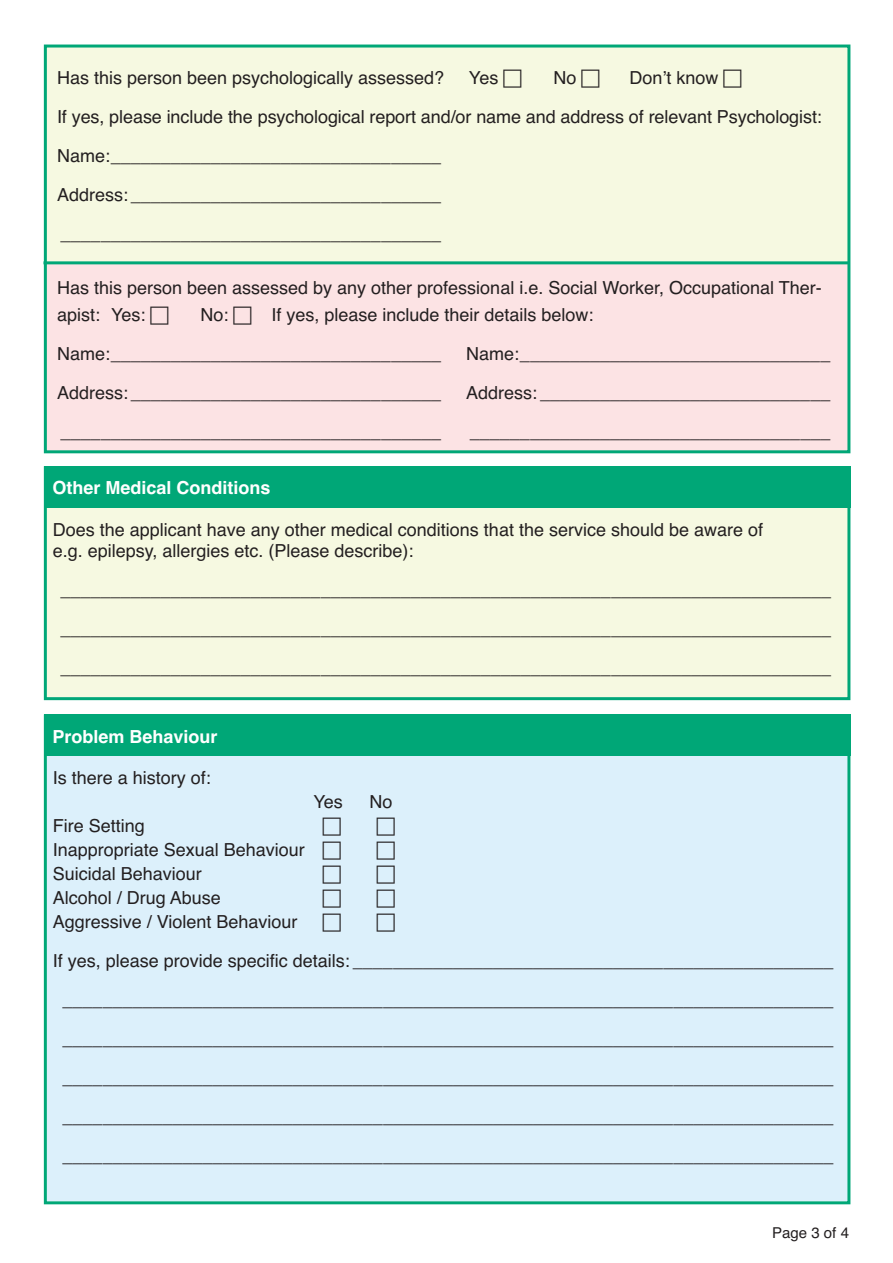
<style>
.page{position:relative;width:893px;height:1263px;background:#fff}
.page>*{position:absolute;margin:0;border:0;box-sizing:border-box;transform-origin:0 0}
.t1{font:18px/39px "Helvetica";color:#231f20}
.t2{font:700 18px "Helvetica";color:#fff}
.t3{font:15px "Helvetica";color:#231f20}
</style>
<div class="page">
<div style="left:45px;top:46px;width:803px;height:216px;background:#f6f9e1"></div>
<div style="left:45px;top:264px;width:803px;height:187px;background:#fce3e4"></div>
<div style="left:44px;top:45px;width:806px;height:408px;border:3px solid #00a777"></div>
<hr style="left:44px;top:261px;width:805px;height:3px;background:#00a777">
<div style="left:47px;top:469px;width:800px;height:228px;background:#f6f9e1"></div>
<div style="left:44px;top:466px;width:806px;height:234px;border:3px solid #00a777"></div>
<div style="left:44px;top:466px;width:806px;height:42px;background:#00a777"></div>
<div style="left:47px;top:717px;width:800px;height:484px;background:#dcf0fb"></div>
<div style="left:44px;top:714px;width:806px;height:42px;background:#00a777"></div>
<p class="t1" style="left:57px;top:58px;width:389px">Has this person been psychologically assessed?</p>
<p class="t1" style="left:469px;top:58px;width:31px">Yes</p>
<p class="t1" style="left:553px;top:58px;width:25px">No</p>
<p class="t1" style="left:57px;top:58px;width:766px;text-indent:572px">Don’t know<br>If yes, please include the psychological report and/or name and address of relevant Psychologist:<br>Name:_________________________________<br>Address: _______________________________ ______________________________________</p>
<p class="t1" style="left:57px;top:274px;width:766px;line-height:27px">Has this person been assessed by any other professional i.e. Social Worker, Occupational Ther&shy;apist: Yes:</p>
<p class="t1" style="left:57px;top:295px;width:538px;text-indent:214px">If yes, please include their details below:<br>Name:_________________________________</p>
<p class="t1" style="left:200px;top:295px;width:30px">No:</p>
<p class="t1" style="left:466px;top:334px;width:366px">Name:_______________________________</p>
<p class="t1" style="left:57px;top:373px;width:386px">Address: _______________________________</p>
<p class="t1" style="left:466px;top:373px;width:366px">Address: _____________________________</p>
<p class="t1" style="left:61px;top:412px;width:382px">______________________________________</p>
<p class="t1" style="left:470px;top:412px;width:362px">____________________________________</p>
<p class="t2" style="left:53px;top:478px;width:220px">Other Medical Conditions</p>
<p class="t1" style="left:53px;top:518px;width:712px;line-height:21.6px">Does the applicant have any other medical conditions that the service should be aware of e.g. epilepsy, allergies etc. (Please describe):</p>
<p class="t1" style="left:60px;top:570px;width:772px;text-align:justify">_____________________________________________________________________________ _____________________________________________________________________________ _____________________________________________________________________________</p>
<p class="t2" style="left:53px;top:726px;width:167px">Problem Behaviour</p>
<p class="t1" style="left:53px;top:758px;width:160px">Is there a history of:</p>
<p class="t1" style="left:313px;top:782px;width:31px">Yes</p>
<p class="t1" style="left:370px;top:782px;width:25px">No</p>
<p class="t1" style="left:53px;top:813px;width:254px;line-height:24px">Fire Setting<br>Inappropriate Sexual Behaviour<br>Suicidal Behaviour<br>Alcohol / Drug Abuse<br>Aggressive / Violent Behaviour</p>
<p class="t1" style="left:53px;top:941px;width:782px;text-align:center">If yes, please provide specific details: ________________________________________________ _____________________________________________________________________________ _____________________________________________________________________________ _____________________________________________________________________________ _____________________________________________________________________________ _____________________________________________________________________________</p>
<p class="t3" style="left:772px;top:1224px;width:78px">Page 3 of 4</p>
</div>
